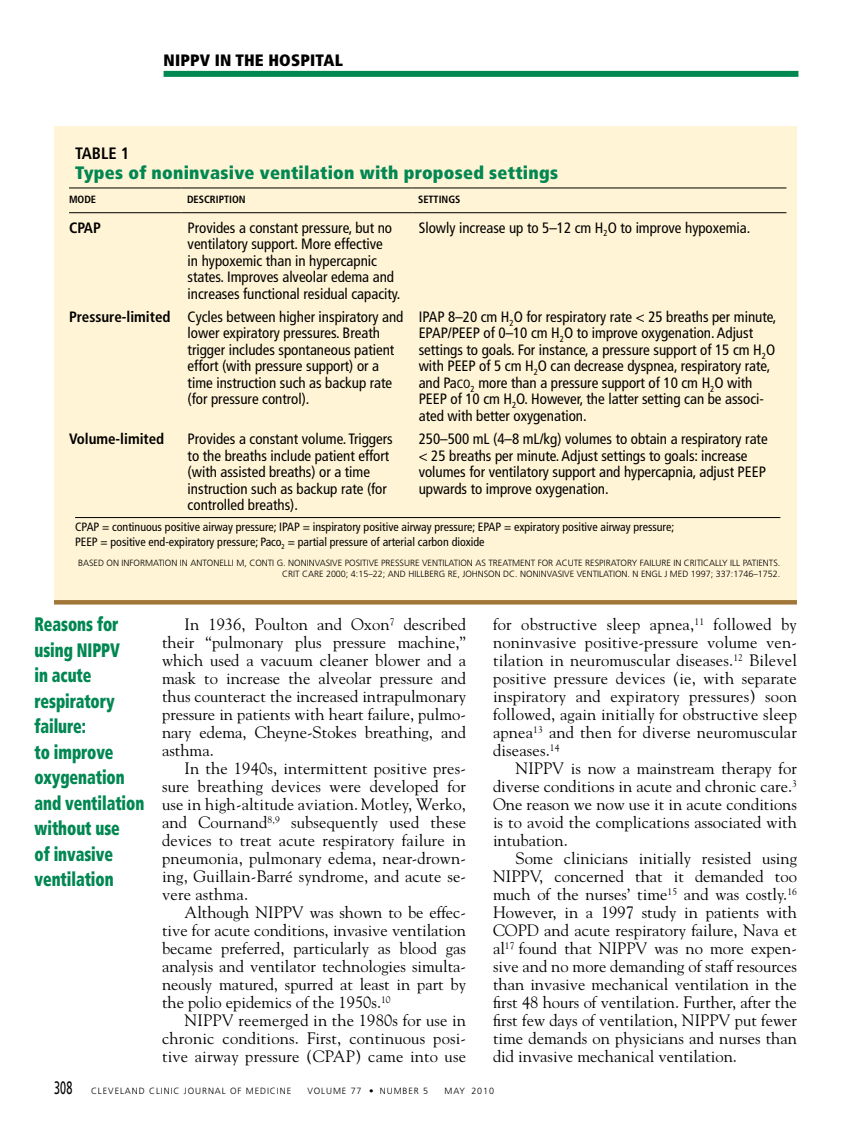
<style>
.page{position:relative;width:851px;height:1134px;background:#fff}
.page>*{position:absolute;margin:0;border:0;box-sizing:border-box;transform-origin:0 0}
.t1{font:900 condensed 19.5px/25.5px "Frutiger LT Std";letter-spacing:-.005em;color:#008752;scale:.8 1}
.t2{font:900 condensed 18px "Frutiger LT Std";letter-spacing:.015em;color:#008752}
.t3{font:16.5px/18px "Goudy Std";color:#000;text-align:justify}
.t4{font:900 condensed 16.5px "Frutiger LT Std";letter-spacing:.01em;color:#000}
.t5{font:700 condensed 16.5px "Frutiger LT Std";color:#000}
.t6{font:condensed 15px/16.5px "Frutiger LT Std";color:#000}
.t7{font:700 condensed 15px "Frutiger LT Std";color:#000}
.t8{font:condensed 12px/15px "Frutiger LT Std";color:#000}
.t9{font:700 condensed 10.5px "Frutiger LT Std";color:#000}
.t10{font:300 9px "Frutiger LT Std";color:#000}
.t11{font:300 9px "Frutiger LT Std";letter-spacing:.1em;color:#000}
.s1{font-weight:700}
.s2{font-family:"Frutiger LT Std Cn SC800";font-stretch:normal;font-size:12px}
.s3{font-weight:400;font-size:18px}
</style>
<div class="page">
<div style="left:54px;top:126px;width:742px;height:476px;background:#fff4d5"></div>
<hr style="left:69px;top:188px;width:113px;height:1px;background:#000">
<hr style="left:69px;top:212px;width:113px;height:1px;background:#000">
<hr style="left:182px;top:188px;width:230px;height:1px;background:#000">
<hr style="left:182px;top:212px;width:230px;height:1px;background:#000">
<hr style="left:412px;top:188px;width:374px;height:1px;background:#000">
<hr style="left:412px;top:212px;width:374px;height:1px;background:#000">
<hr style="left:75px;top:517px;width:705px;height:1px;background:#000">
<div style="left:54px;top:600px;width:742px;height:5px;background:#a17739"></div>
<div style="left:164px;top:71px;width:634px;height:6px;background:#008752"></div>
<p class="t4" style="left:164px;top:51px;width:181px">NIPPV IN THE HOSPITAL</p>
<p class="t5" style="left:75px;top:144px;width:56px">TABLE 1</p>
<p class="t2" style="left:75px;top:162px;width:484px">Types of noninvasive ventilation with proposed settings</p>
<p class="t9" style="left:69px;top:193px;width:27px">Mode</p>
<p class="t9" style="left:187px;top:193px;width:7px">Descri</p>
<p class="t9" style="left:219px;top:193px;width:12px">ption</p>
<p class="t9" style="left:418px;top:193px;width:11px">Settin</p>
<p class="t9" style="left:448px;top:193px;width:13px">gs</p>
<p class="t7" style="left:69px;top:219px;width:32px">CPAP</p>
<p class="t6" style="left:188px;top:219px;width:214px">Provides a constant pressure, but no ventilatory support. More effective<br>in hypoxemic than in hypercapnic states. Improves alveolar edema and increases functional residual capacity.</p>
<p class="t6" style="left:418px;top:219px;width:333px">Slowly increase up to 5–12 cm H<sub>2</sub>O to improve hypoxemia.</p>
<p class="t6" style="left:188px;top:309px;width:217px;text-indent:-119px"><span class="s1">Pressure-limited</span> Cycles between higher inspiratory and lower expiratory pressures. Breath trigger includes spontaneous patient effort (with pressure support) or a time instruction such as backup rate (for pressure control).</p>
<p class="t6" style="left:418px;top:309px;width:359px">IPAP 8–20 cm H<sub>2</sub>O for respiratory rate &lt; 25 breaths per minute, EPAP/PEEP of 0–10 cm H<sub>2</sub>O to improve oxygenation. Adjust settings to goals. For instance, a pressure support of 15 cm H<sub>2</sub>O with PEEP of 5 cm H<sub>2</sub>O can decrease dyspnea, respiratory rate, and Pa<span class="s2">co</span><sub>2</sub> more than a pressure support of 10 cm H<sub>2</sub>O with PEEP of 10 cm H<sub>2</sub>O. However, the latter setting can be associ&shy;ated with better oxygenation.</p>
<p class="t7" style="left:69px;top:430px;width:97px">Volume-limited</p>
<p class="t6" style="left:188px;top:431px;width:206px">Provides a constant volume. Triggers to the breaths include patient effort (with assisted breaths) or a time instruction such as backup rate (for controlled breaths).</p>
<p class="t6" style="left:418px;top:431px;width:350px">250–500 mL (4–8 mL/kg) volumes to obtain a respiratory rate &lt; 25 breaths per minute. Adjust settings to goals: increase volumes for ventilatory support and hypercapnia, adjust PEEP upwards to improve oxygenation.</p>
<p class="t8" style="left:75px;top:520px;width:600px">CPAP = continuous positive airway pressure; IPAP = inspiratory positive airway pressure; EPAP = expiratory positive airway pressure;<br>PEEP = positive end-expiratory pressure; Paco<sub>2</sub> = partial pressure of arterial carbon dioxide</p>
<p class="t10" style="left:78px;top:558px;width:50px">BASED ON INFORMA</p>
<p class="t10" style="left:158px;top:558px;width:10px">TION</p>
<p class="t10" style="left:180px;top:558px;width:33px">IN ANTONELLI</p>
<p class="t10" style="left:236px;top:558px;width:65px">M, CONTI G. NONINVA</p>
<p class="t10" style="left:326px;top:558px;width:85px">SIVE POSITIVE PRESSURE</p>
<p class="t10" style="left:422px;top:558px;width:42px">VENTILATION</p>
<p class="t10" style="left:475px;top:558px;width:44px">AS TREATMEN</p>
<p class="t10" style="left:530px;top:558px;width:13px">T FOR</p>
<p class="t10" style="left:555px;top:558px;width:7px">ACU</p>
<p class="t10" style="left:573px;top:558px;width:54px">TE RESPIRATORY</p>
<p class="t10" style="left:640px;top:558px;width:6px">FAILURE</p>
<p class="t10" style="left:673px;top:558px;width:34px">INCRITICALLY</p>
<p class="t10" style="left:730px;top:558px;width:52px">ILL PATIENTS.</p>
<p class="t10" style="left:282px;top:569px;width:32px">CRIT CARE</p>
<p class="t10" style="left:326px;top:569px;width:69px">2000; 4:15–22; AND</p>
<p class="t10" style="left:408px;top:569px;width:12px">HILLBERG</p>
<p class="t10" style="left:448px;top:569px;width:25px">RE, JOHN</p>
<p class="t10" style="left:484px;top:569px;width:49px">SON DC. NONINVA</p>
<p class="t10" style="left:557px;top:569px;width:94px">SIVE VENTILATION . N ENGL</p>
<p class="t10" style="left:664px;top:569px;width:117px">J MED 1997; 337:1746–1752.</p>
<p class="t1" style="left:34px;top:611px;width:139px">Reasons for using NIPPV<br>in acute respiratory failure:<br>to improve oxygenation and ventilation without use<br>of invasive ventilation</p>
<p class="t3" style="left:162px;top:615px;width:305px;text-indent:23px">In 1936, Poulton and Oxon<sup>7</sup> described their “pulmonary plus pressure machine,” which used a vacuum cleaner blower and a mask to increase the alveolar pressure and thus counteract the increased intrapulmonary pressure in patients with heart failure, pulmo&shy;nary edema, Cheyne-Stokes breathing, and asthma.</p>
<p class="t3" style="left:162px;top:759px;width:305px;text-indent:23px">In the 1940s, intermittent positive pres&shy;sure breathing devices were developed for use in high-altitude aviation.Motley, Werko, and Cournand<sup>8,9</sup> subsequently used these devices to treat acute respiratory failure in pneumonia, pulmonary edema, near-drown&shy;ing, Guillain-Barré syndrome, and acute se&shy;vere asthma.</p>
<p class="t3" style="left:162px;top:903px;width:305px;text-indent:23px">Although NIPPV was shown to be effec&shy;tive for acute conditions, invasive ventilation became preferred, particularly as blood gas analysis and ventilator technologies simulta&shy;neously matured, spurred at least in part by the polio epidemics of the 1950s.<sup>10</sup></p>
<p class="t3" style="left:162px;top:1011px;width:305px;text-indent:23px">NIPPV reemerged in the 1980s for use in chronic conditions. First, continuous posi&shy;tive airway pressure (CPAP) came into use</p>
<p class="t3" style="left:493px;top:615px;width:305px">for obstructive sleep apnea,<sup>11</sup> followed by noninvasive positive-pressure volume ven&shy;tilation in neuromuscular diseases.<sup>12</sup> Bilevel positive pressure devices (ie, with separate inspiratory and expiratory pressures) soon followed, again initially for obstructive sleep apnea<sup>13</sup> and then for diverse neuromuscular diseases.<sup>14</sup></p>
<p class="t3" style="left:493px;top:759px;width:305px;text-indent:23px">NIPPV is now a mainstream therapy for diverse conditions in acute and chronic care.<sup>3<br></sup>One reason we now use it in acute conditions is to avoid the complications associated with intubation.</p>
<p class="t3" style="left:493px;top:849px;width:305px;text-indent:23px">Some clinicians initially resisted using NIPPV, concerned that it demanded too much of the nurses’ time<sup>15</sup> and was costly.<sup>16<br></sup>However, in a 1997 study in patients with COPD and acute respiratory failure, Nava et al<sup>17</sup> found that NIPPV was no more expen&shy;sive and no more demanding of staff resources than invasive mechanical ventilation in the first 48 hours of ventilation. Further, after the first few days of ventilation, NIPPV put fewer time demands on physicians and nurses than did invasive mechanical ventilation.</p>
<p class="t11" style="left:54px;top:1085px;width:239px"><span class="s3">308</span> CLEVELAND CLINIC JOURNAL OF MEDICINE</p>
<p class="t11" style="left:307px;top:1085px;width:122px">VOLUME 77 • NUMBER 5</p>
<p class="t10" style="left:444px;top:1085px;width:51px">MAY 2010</p>
</div>
